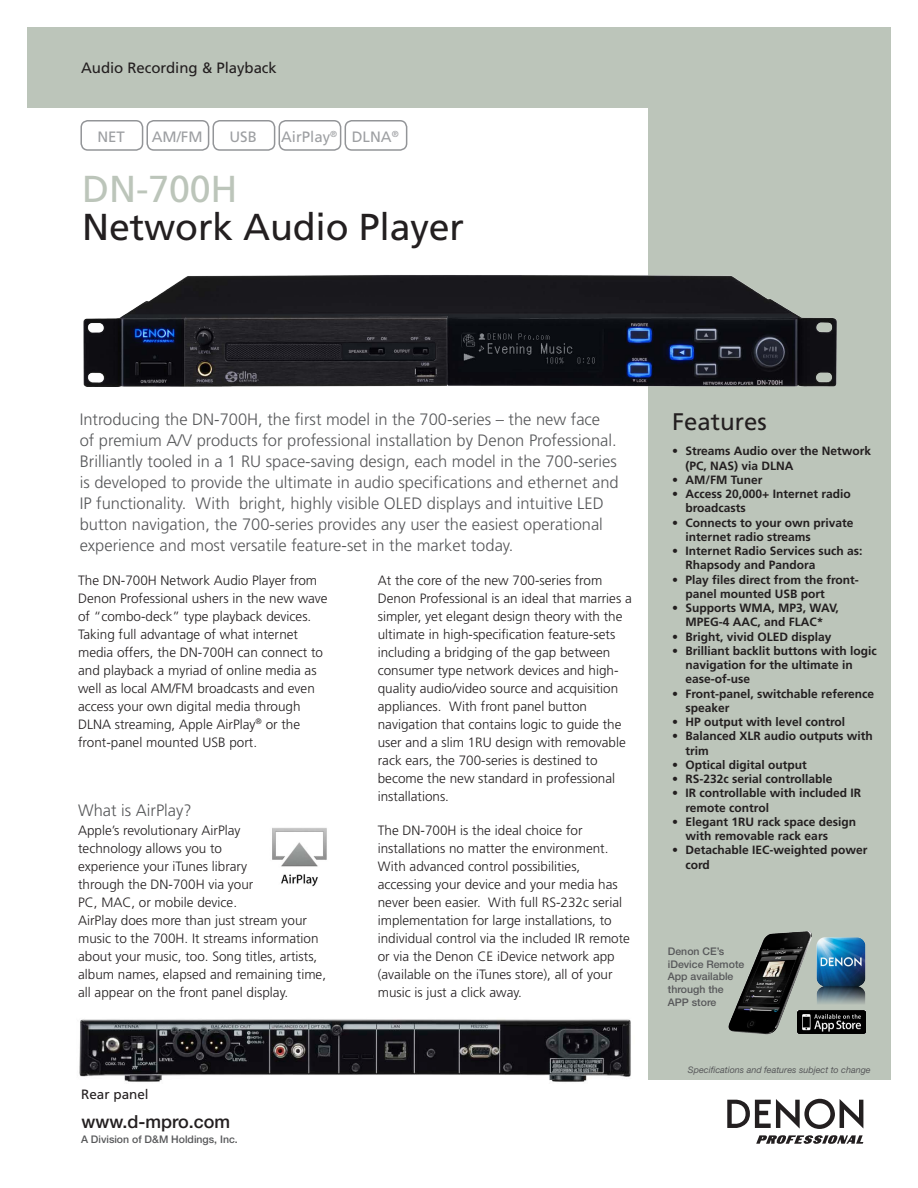
<style>
.page{position:relative;width:918px;height:1188px;background:#fff}
.page>*{position:absolute;margin:0;border:0;box-sizing:border-box;transform-origin:0 0}
.t1{font:37.5px "Frutiger";letter-spacing:-.005em;color:#231f20}
.t2{font:37.5px "Frutiger";letter-spacing:-.005em;color:#bcc5ba}
.t3{font:24px "Frutiger";color:#231f20}
.t4{font:500 18px "Helvetica Neue";color:#231f20}
.t5{font:300 16.5px/21px "Frutiger";color:#57585a}
.t6{font:15px "Frutiger";color:#9d9fa2}
.t7{font:15px "Frutiger";letter-spacing:-.005em;color:#231f20}
.t8{font:300 13.5px/18px "Frutiger";color:#231f20}
.t9{font:13.5px "Frutiger";color:#231f20}
.t10{font:700 12px/14.2px "Frutiger";color:#231f20}
.t11{font:500 10.5px/12.6px "Helvetica Neue";color:#57585a}
.t12{font:italic 9px "Helvetica Neue";color:#57585a}
</style>
<div class="page">
<svg style="left:727px;top:1099px;width:136px;height:30px"></svg>
<svg style="left:756px;top:1135px;width:107px;height:9px"></svg>
<div style="left:27px;top:27px;width:864px;height:81px;background:#bcc5ba"></div>
<div style="left:648px;top:50px;width:243px;height:1030px;background:#bcc5ba"></div>
<div style="left:80px;top:120px;width:63px;height:31px;border:2px solid #939598;border-radius:7px"></div>
<div style="left:213px;top:120px;width:62px;height:31px;border:2px solid #939598;border-radius:7px"></div>
<div style="left:146px;top:120px;width:63px;height:31px;border:2px solid #939598;border-radius:7px"></div>
<img style="left:79px;top:1019px;width:552px;height:63px">
<img style="left:83px;top:275px;width:754px;height:112px">
<div style="left:279px;top:120px;width:62px;height:31px;border:2px solid #939598;border-radius:7px"></div>
<div style="left:345px;top:120px;width:62px;height:31px;border:2px solid #939598;border-radius:7px"></div>
<img style="left:829px;top:937px;width:37px;height:67px">
<img style="left:728px;top:931px;width:101px;height:104px">
<img style="left:797px;top:1010px;width:69px;height:24px">
<img style="left:272px;top:828px;width:55px;height:59px">
<p class="t7" style="left:81px;top:59px;width:197px">Audio Recording &amp; Playback</p>
<p class="t6" style="left:97px;top:128px;width:29px">NET</p>
<p class="t6" style="left:152px;top:128px;width:52px">AM/FM</p>
<p class="t6" style="left:229px;top:128px;width:29px">USB</p>
<p class="t6" style="left:281px;top:128px;width:58px">AirPlay<sup>®</sup></p>
<p class="t6" style="left:352px;top:128px;width:48px">DLNA<sup>®</sup></p>
<p class="t2" style="left:82px;top:167px;width:157px">DN-700H</p>
<p class="t1" style="left:82px;top:205px;width:383px">Network Audio Player</p>
<p class="t5" style="left:80px;top:409px;width:541px">Introducing the DN-700H, the first model in the 700-series – the new face of premium A/V products for professional installation by Denon Professional.<br>Brilliantly tooled in a 1 RU space-saving design, each model in the 700-series is developed to provide the ultimate in audio specifications and ethernet and IP functionality. With bright, highly visible OLED displays and intuitive LED button navigation, the 700-series provides any user the easiest operational experience and most versatile feature-set in the market today.</p>
<p class="t8" style="left:78px;top:571px;width:251px">The DN-700H Network Audio Player from Denon Professional ushers in the new wave of “combo-deck” type playback devices.<br>Taking full advantage of what internet media offers, the DN-700H can connect to and playback a myriad of online media as well as local AM/FM broadcasts and even access your own digital media through DLNA streaming, Apple AirPlay<sup>®</sup> or the front-panel mounted USB port.</p>
<p class="t8" style="left:378px;top:571px;width:256px">At the core of the new 700-series from Denon Professional is an ideal that marries a simpler, yet elegant design theory with the ultimate in high-specification feature-sets including a bridging of the gap between consumer type network devices and high&shy;quality audio/video source and acquisition appliances. With front panel button navigation that contains logic to guide the user and a slim 1RU design with removable rack ears, the 700-series is destined to become the new standard in professional installations.</p>
<p class="t5" style="left:78px;top:800px;width:115px">What is AirPlay?</p>
<p class="t8" style="left:78px;top:821px;width:250px">Apple’s revolutionary AirPlay<br>technology allows you to<br>experience your iTunes library<br>through the DN-700H via your<br>PC, MAC, or mobile device.<br>AirPlay does more than just stream your music to the 700H. It streams information about your music, too. Song titles, artists, album names, elapsed and remaining time, all appear on the front panel display.</p>
<p class="t9" style="left:81px;top:1087px;width:69px">Rear panel</p>
<p class="t4" style="left:81px;top:1111px;width:150px">www.d-mpro.com</p>
<p class="t11" style="left:81px;top:1133px;width:158px">A Division of D&amp;M Holdings, Inc.</p>
<p class="t8" style="left:378px;top:821px;width:254px">The DN-700H is the ideal choice for installations no matter the environment.<br>With advanced control possibilities, accessing your device and your media has never been easier. With full RS-232c serial implementation for large installations, to individual control via the included IR remote or via the Denon CE iDevice network app (available on the iTunes store), all of your music is just a click away.</p>
<p class="t3" style="left:672px;top:408px;width:96px">Features</p>
<p class="t10" style="left:686px;top:444px;width:187px;text-indent:-14px">• Streams Audio over the Network (PC, NAS) via DLNA</p>
<p class="t10" style="left:672px;top:473px;width:92px">• AM/FM Tuner</p>
<p class="t10" style="left:686px;top:487px;width:167px;text-indent:-14px">• Access 20,000+ Internet radio broadcasts</p>
<p class="t10" style="left:686px;top:515px;width:170px;text-indent:-14px">• Connects to your own private internet radio streams</p>
<p class="t10" style="left:686px;top:544px;width:178px;text-indent:-14px">• Internet Radio Services such as:<br>Rhapsody and Pandora</p>
<p class="t10" style="left:686px;top:572px;width:175px;text-indent:-14px">• Play files direct from the front&shy;panel mounted USB port</p>
<p class="t10" style="left:672px;top:601px;width:168px;text-align:center">• Supports WMA, MP3, WAV,<br>MPEG-4 AAC, and FLAC*</p>
<p class="t10" style="left:672px;top:629px;width:161px">• Bright, vivid OLED display</p>
<p class="t10" style="left:686px;top:644px;width:193px;text-indent:-14px">• Brilliant backlit buttons with logic navigation for the ultimate in ease-of-use</p>
<p class="t10" style="left:686px;top:686px;width:190px;text-indent:-14px">• Front-panel, switchable reference speaker</p>
<p class="t10" style="left:672px;top:715px;width:175px">• HP output with level control</p>
<p class="t10" style="left:686px;top:729px;width:189px;text-indent:-14px">• Balanced XLR audio outputs with trim</p>
<p class="t10" style="left:672px;top:758px;width:136px">• Optical digital output</p>
<p class="t10" style="left:672px;top:772px;width:162px">• RS-232c serial controllable</p>
<p class="t10" style="left:686px;top:786px;width:177px;text-indent:-14px">• IR controllable with included IR remote control</p>
<p class="t10" style="left:686px;top:815px;width:172px;text-indent:-14px">• Elegant 1RU rack space design with removable rack ears</p>
<p class="t10" style="left:686px;top:843px;width:184px;text-indent:-14px">• Detachable IEC-weighted power cord</p>
<p class="t11" style="left:668px;top:945px;width:78px">Denon CE’s iDevice Remote<br>App available through the<br>APP store</p>
<p class="t12" style="left:688px;top:1064px;width:184px">Specifications and features subject to change</p>
</div>
